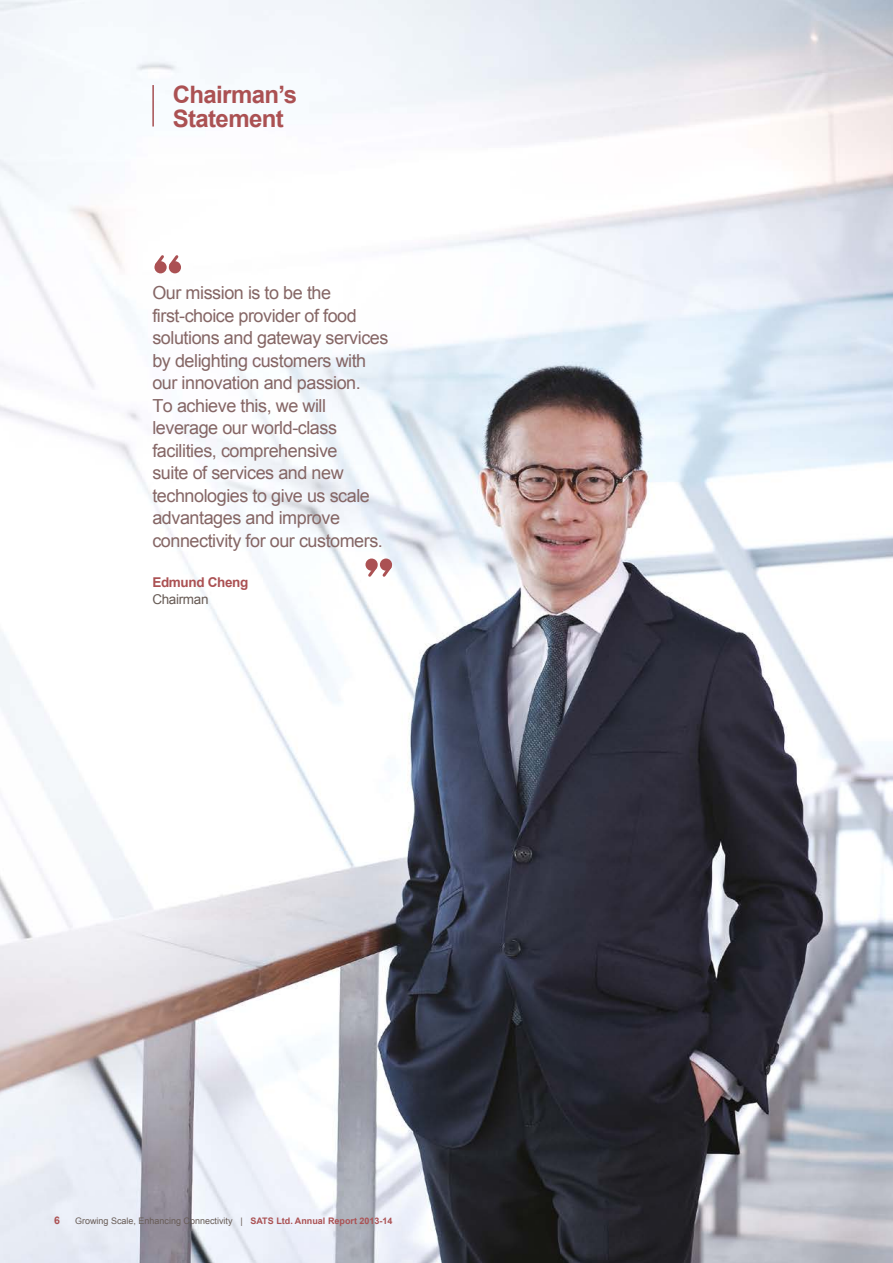
<style>
.page{position:relative;width:893px;height:1263px;background:#fff}
.page>*{position:absolute;margin:0;border:0;box-sizing:border-box;transform-origin:0 0}
.t1{font:700 24px/24px "Arial";color:#ab5153}
.t2{font:18px/22.5px "Arial";letter-spacing:-.025em;color:#856665}
.t3{font:700 13.5px/17.2px "Arial";color:#ab5153}
.t4{font:700 10.5px "Arial";color:#ab5153}
.t5{font:9px "Arial";color:#675b55}
.s1{font-weight:400;color:#675b55}
.s2{font-weight:700;color:#ab5153}
</style>
<div class="page">
<img style="left:0;top:0;width:893px;height:1263px">
<hr style="left:152px;top:85px;width:2px;height:42px;background:#ab5153">
<div style="left:154px;top:261px;width:13px;height:12px;background:#ab5153;border-radius:50%"></div>
<div style="left:169px;top:261px;width:12px;height:12px;background:#ab5153;border-radius:50%"></div>
<svg style="left:152px;top:252px;width:29px;height:17px"></svg>
<svg style="left:380px;top:558px;width:12px;height:13px"></svg>
<svg style="left:365px;top:558px;width:13px;height:13px"></svg>
<svg style="left:365px;top:563px;width:29px;height:16px"></svg>
<p class="t1" style="left:173px;top:83px;width:126px">Chairman’s<br>Statement</p>
<p class="t2" style="left:152px;top:282px;width:238px">Our mission is to be the first-choice provider of food solutions and gateway services by delighting customers with our innovation and passion.<br>To achieve this, we will leverage our world-class facilities, comprehensive<br>suite of services and new technologies to give us scale advantages and improve connectivity for our customers.</p>
<p class="t3" style="left:152px;top:574px;width:98px">Edmund Cheng<br><span class="s1">Chairman</span></p>
<p class="t4" style="left:54px;top:1213px;width:7px">6</p>
<p class="t5" style="left:75px;top:1214px;width:319px">Growing Scale, Enhancing Connectivity | <span class="s2">SATS Ltd. Annual Report 2013-14</span></p>
</div>
